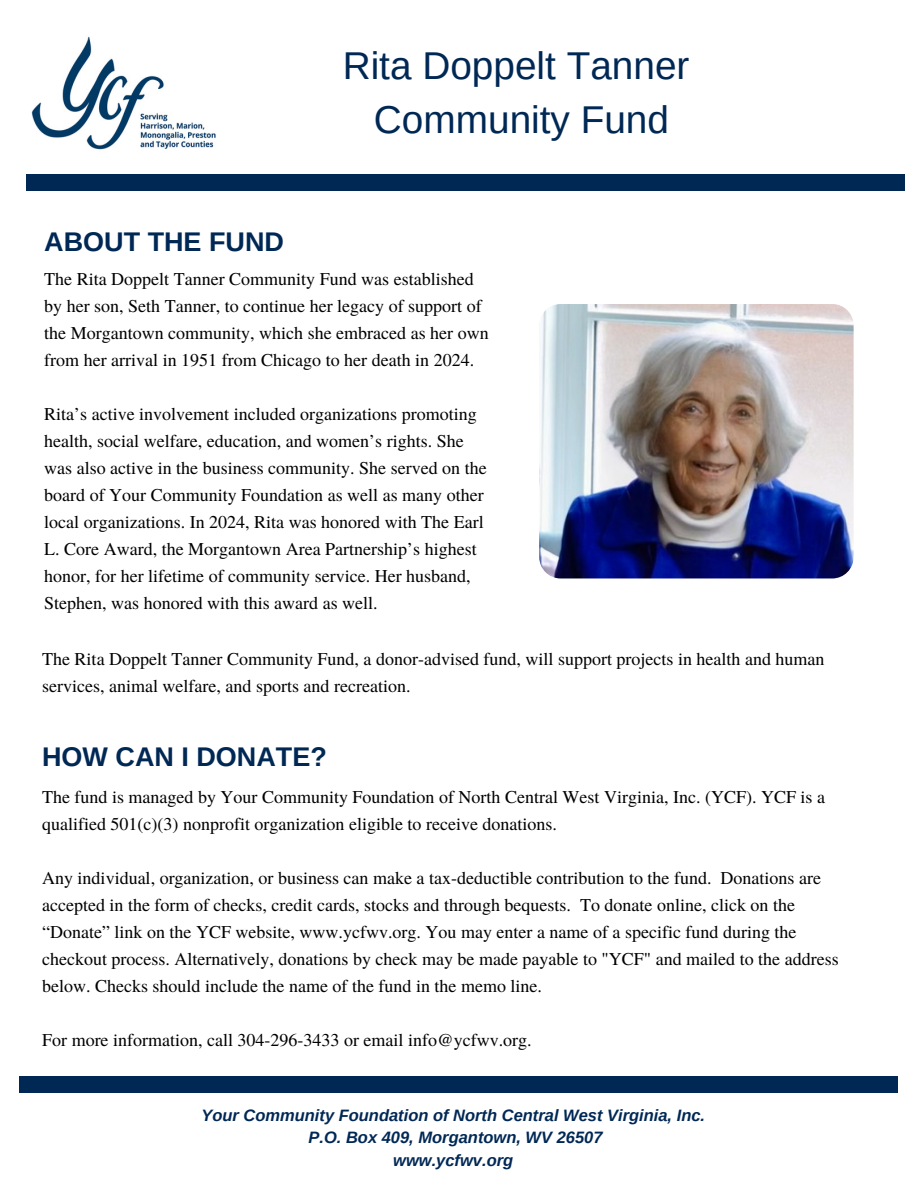
<style>
.page{position:relative;width:918px;height:1188px;background:#fff}
.page>*{position:absolute;margin:0;border:0;box-sizing:border-box;transform-origin:0 0}
.t1{font:38.85px/54px "Arimo";color:#002855;text-align:center}
.t2{font:700 27px "Arimo";color:#002855}
.t3{font:18px/27px "Te X Gyre Termes";color:#000}
.t4{font:italic 700 16.5px/22.5px "Arimo";color:#002855;text-align:center}
</style>
<div class="page">
<div style="left:26px;top:175px;width:878px;height:16px;background:#002855"></div>
<img style="left:31px;top:36px;width:185px;height:114px">
<div style="left:20px;top:1076px;width:878px;height:16px;background:#002855"></div>
<img style="left:539px;top:304px;width:314px;height:274px;border-radius:21px">
<p class="t2" style="left:44px;top:226px;width:241px">ABOUT THE FUND</p>
<p class="t1" style="left:343px;top:38px;width:348px">Rita Doppelt Tanner<br>Community Fund</p>
<p class="t3" style="left:44px;top:264px;width:446px">The Rita Doppelt Tanner Community Fund was established by her son, Seth Tanner, to continue her legacy of support of the Morgantown community, which she embraced as her own from her arrival in 1951 from Chicago to her death in 2024.</p>
<p class="t3" style="left:44px;top:399px;width:444px">Rita’s active involvement included organizations promoting health, social welfare, education, and women’s rights. She was also active in the business community. She served on the board of Your Community Foundation as well as many other local organizations. In 2024, Rita was honored with The Earl L. Core Award, the Morgantown Area Partnership’s highest honor, for her lifetime of community service. Her husband, Stephen, was honored with this award as well.</p>
<p class="t3" style="left:42px;top:645px;width:784px">The Rita Doppelt Tanner Community Fund, a donor-advised fund, will support projects in health and human services, animal welfare, and sports and recreation.</p>
<h2 class="t2" style="left:42px;top:741px;width:286px">HOW CAN I DONATE?</h2>
<h1 class="t3" style="left:42px;top:783px;width:784px">The fund is managed by Your Community Foundation of North Central West Virginia, Inc. (YCF). YCF is a qualified 501(c)(3) nonprofit organization eligible to receive donations.</h1>
<h2 class="t3" style="left:42px;top:864px;width:798px">Any individual, organization, or business can make a tax-deductible contribution to the fund. Donations are accepted in the form of checks, credit cards, stocks and through bequests. To donate online, click on the “Donate” link on the YCF website, www.ycfwv.org. You may enter a name of a specific fund during the checkout process. Alternatively, donations by check may be made payable to "YCF" and mailed to the address below. Checks should include the name of the fund in the memo line.</h2>
<p class="t3" style="left:42px;top:1026px;width:491px">For more information, call 304-296-3433 or email info@ycfwv.org.</p>
<p class="t4" style="left:201px;top:1104px;width:505px">Your Community Foundation of North Central West Virginia, Inc.<br>P.O. Box 409, Morgantown, WV 26507<br>www.ycfwv.org</p>
</div>
